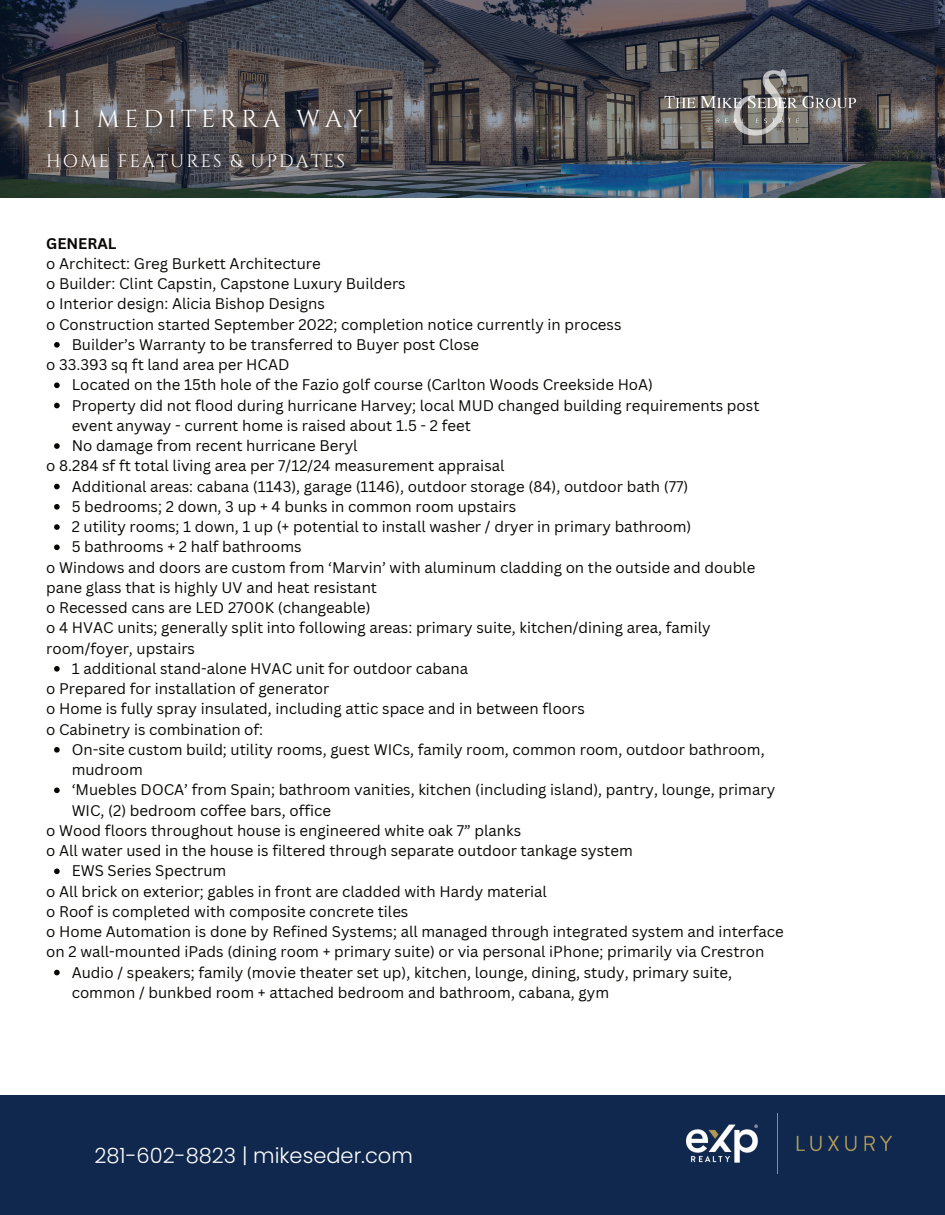
<style>
.page{position:relative;width:945px;height:1215px;background:#fff}
.page>*{position:absolute;margin:0;border:0;box-sizing:border-box;transform-origin:0 0}
.t1{font:24.45px "Cinzel";letter-spacing:.195em;color:#fff}
.t2{font:300 21px "Poppins";color:#fff}
.t3{font:18px "Cinzel";letter-spacing:.115em;color:#fff}
.t4{font:15px "Canva Sans";color:#080704}
.t5{font:700 15px "Canva Sans";color:#080704}
</style>
<div class="page">
<svg style="left:0;top:0;width:945px;height:197px;background:#45474e"></svg>
<img style="left:657px;top:64px;width:205px;height:76px">
<div style="left:0;top:1095px;width:945px;height:120px;background:#10284e"></div>
<img style="left:686px;top:1114px;width:205px;height:59px">
<svg style="left:54px;top:342px;width:6px;height:6px"></svg>
<svg style="left:54px;top:382px;width:6px;height:6px"></svg>
<svg style="left:54px;top:403px;width:6px;height:5px"></svg>
<svg style="left:54px;top:443px;width:6px;height:6px"></svg>
<svg style="left:54px;top:484px;width:6px;height:5px"></svg>
<svg style="left:54px;top:504px;width:6px;height:6px"></svg>
<svg style="left:54px;top:524px;width:6px;height:6px"></svg>
<svg style="left:54px;top:544px;width:6px;height:6px"></svg>
<svg style="left:54px;top:666px;width:6px;height:6px"></svg>
<svg style="left:54px;top:747px;width:6px;height:6px"></svg>
<svg style="left:54px;top:788px;width:6px;height:5px"></svg>
<svg style="left:54px;top:868px;width:6px;height:6px"></svg>
<svg style="left:54px;top:970px;width:6px;height:5px"></svg>
<h1 class="t1" style="left:46px;top:104px;width:319px">111 MEDITERRA WAY</h1>
<p class="t3" style="left:46px;top:151px;width:300px">HOME FEATURES &amp; UPDATES</p>
<p class="t5" style="left:46px;top:234px;width:72px">GENERAL</p>
<p class="t4" style="left:46px;top:255px;width:276px">o Architect: Greg Burkett Architecture</p>
<p class="t4" style="left:46px;top:275px;width:361px">o Builder: Clint Capstin, Capstone Luxury Builders</p>
<p class="t4" style="left:46px;top:295px;width:280px">o Interior design: Alicia Bishop Designs</p>
<p class="t4" style="left:46px;top:315px;width:577px">o Construction started September 2022; completion notice currently in process</p>
<p class="t4" style="left:72px;top:336px;width:409px">Builder’s Warranty to be transferred to Buyer post Close</p>
<p class="t4" style="left:46px;top:356px;width:245px">o 33.393 sq ft land area per HCAD</p>
<p class="t4" style="left:72px;top:376px;width:583px">Located on the 15th hole of the Fazio golf course (Carlton Woods Creekside HoA)</p>
<p class="t4" style="left:72px;top:396px;width:689px">Property did not flood during hurricane Harvey; local MUD changed building requirements post</p>
<p class="t4" style="left:72px;top:417px;width:401px">event anyway - current home is raised about 1.5 - 2 feet</p>
<p class="t4" style="left:72px;top:437px;width:287px">No damage from recent hurricane Beryl</p>
<p class="t4" style="left:46px;top:457px;width:460px">o 8.284 sf ft total living area per 7/12/24 measurement appraisal</p>
<p class="t4" style="left:72px;top:477px;width:618px">Additional areas: cabana (1143), garage (1146), outdoor storage (84), outdoor bath (77)</p>
<p class="t4" style="left:72px;top:498px;width:446px">5 bedrooms; 2 down, 3 up + 4 bunks in common room upstairs</p>
<p class="t4" style="left:72px;top:518px;width:621px">2 utility rooms; 1 down, 1 up (+ potential to install washer / dryer in primary bathroom)</p>
<p class="t4" style="left:72px;top:538px;width:231px">5 bathrooms + 2 half bathrooms</p>
<p class="t4" style="left:46px;top:558px;width:711px">o Windows and doors are custom from ‘Marvin’ with aluminum cladding on the outside and double</p>
<p class="t4" style="left:46px;top:579px;width:332px">pane glass that is highly UV and heat resistant</p>
<p class="t4" style="left:46px;top:599px;width:326px">o Recessed cans are LED 2700K (changeable)</p>
<p class="t4" style="left:46px;top:619px;width:666px">o 4 HVAC units; generally split into following areas: primary suite, kitchen/dining area, family</p>
<p class="t4" style="left:46px;top:639px;width:150px">room/foyer, upstairs</p>
<p class="t4" style="left:72px;top:660px;width:398px">1 additional stand-alone HVAC unit for outdoor cabana</p>
<p class="t4" style="left:46px;top:680px;width:285px">o Prepared for installation of generator</p>
<p class="t4" style="left:46px;top:700px;width:540px">o Home is fully spray insulated, including attic space and in between floors</p>
<p class="t4" style="left:46px;top:720px;width:219px">o Cabinetry is combination of:</p>
<p class="t4" style="left:72px;top:741px;width:694px">On-site custom build; utility rooms, guest WICs, family room, common room, outdoor bathroom,</p>
<p class="t4" style="left:72px;top:761px;width:73px">mudroom</p>
<p class="t4" style="left:72px;top:781px;width:705px">‘Muebles DOCA’ from Spain; bathroom vanities, kitchen (including island), pantry, lounge, primary</p>
<p class="t4" style="left:72px;top:801px;width:261px">WIC, (2) bedroom coffee bars, office</p>
<p class="t4" style="left:46px;top:822px;width:477px">o Wood floors throughout house is engineered white oak 7” planks</p>
<p class="t4" style="left:46px;top:842px;width:588px">o All water used in the house is filtered through separate outdoor tankage system</p>
<p class="t4" style="left:72px;top:862px;width:156px">EWS Series Spectrum</p>
<p class="t4" style="left:46px;top:882px;width:502px">o All brick on exterior; gables in front are cladded with Hardy material</p>
<p class="t4" style="left:46px;top:903px;width:364px">o Roof is completed with composite concrete tiles</p>
<p class="t4" style="left:46px;top:923px;width:739px">o Home Automation is done by Refined Systems; all managed through integrated system and interface</p>
<p class="t4" style="left:46px;top:943px;width:720px">on 2 wall-mounted iPads (dining room + primary suite) or via personal iPhone; primarily via Crestron</p>
<p class="t4" style="left:72px;top:963px;width:662px">Audio / speakers; family (movie theater set up), kitchen, lounge, dining, study, primary suite,</p>
<p class="t4" style="left:72px;top:984px;width:539px">common / bunkbed room + attached bedroom and bathroom, cabana, gym</p>
<h2 class="t2" style="left:94px;top:1143px;width:320px">281-602-8823 | mikeseder.com</h2>
</div>
